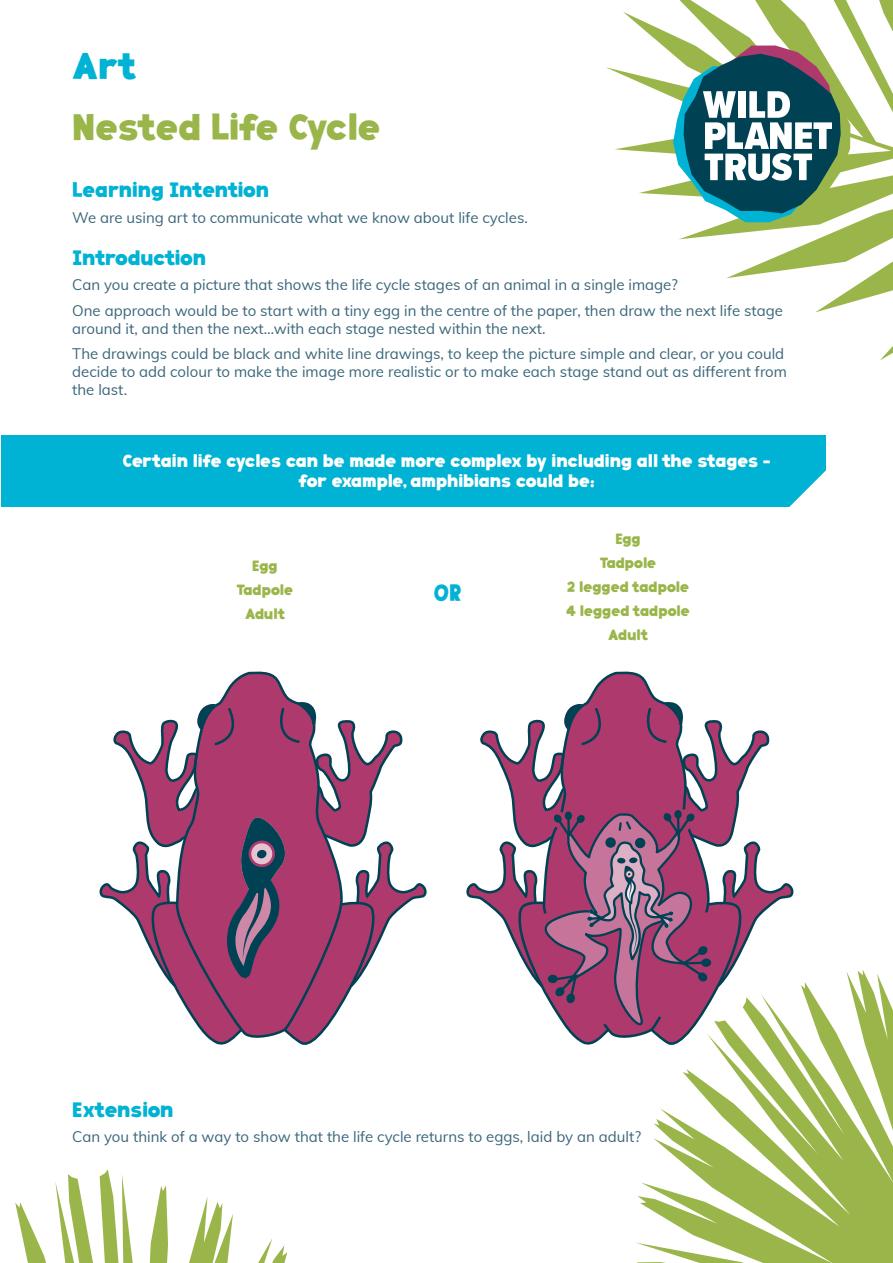
<style>
.page{position:relative;width:893px;height:1263px;background:#fff}
.page>*{position:absolute;margin:0;border:0;box-sizing:border-box;transform-origin:0 0}
.t1{font:37.5px "Handmade Bugler Solid";letter-spacing:-.025em;color:#9ab64a}
.t2{font:37.5px "Handmade Bugler Solid";color:#00b2d3}
.t3{font:24px "Handmade Bugler Solid";color:#00b2d3}
.t4{font:21px "Handmade Bugler Solid";letter-spacing:-.02em;color:#00b2d3}
.t5{font:18px "Handmade Bugler Solid";letter-spacing:-.025em;color:#fff}
.t6{font:15px/18px "Muli";color:#3a667a}
.t7{font:15px "Handmade Bugler Solid";letter-spacing:-.025em;color:#9ab64a}
</style>
<div class="page">
<div style="left:1px;top:436px;width:825px;height:71px;background:#00b2d3"></div>
<svg style="left:789px;top:470px;width:37px;height:37px"></svg>
<svg style="left:220px;top:671px;width:73px;height:29px"></svg>
<svg style="left:99px;top:700px;width:328px;height:345px"></svg>
<svg style="left:587px;top:671px;width:73px;height:29px"></svg>
<svg style="left:466px;top:700px;width:328px;height:345px"></svg>
<svg style="left:636px;top:969px;width:257px;height:294px"></svg>
<svg style="left:15px;top:1169px;width:272px;height:94px"></svg>
<svg style="left:606px;top:0;width:287px;height:360px"></svg>
<svg style="left:673px;top:45px;width:177px;height:177px"></svg>
<p class="t2" style="left:72px;top:44px;width:65px">Art</p>
<p class="t1" style="left:72px;top:105px;width:310px">Nested Life Cycle</p>
<p class="t4" style="left:72px;top:178px;width:198px">Learning Intention</p>
<p class="t6" style="left:72px;top:207px;width:457px">We are using art to communicate what we know about life cycles.</p>
<p class="t4" style="left:72px;top:245px;width:135px">Introduction</p>
<p class="t6" style="left:72px;top:275px;width:607px">Can you create a picture that shows the life cycle stages of an animal in a single image?</p>
<p class="t6" style="left:72px;top:300px;width:712px">One approach would be to start with a tiny egg in the centre of the paper, then draw the next life stage around it, and then the next…with each stage nested within the next.</p>
<p class="t6" style="left:72px;top:344px;width:716px">The drawings could be black and white line drawings, to keep the picture simple and clear, or you could decide to add colour to make the image more realistic or to make each stage stand out as different from</p>
<p class="t6" style="left:72px;top:380px;width:56px">the last.</p>
<p class="t5" style="left:122px;top:450px;width:650px">Certain life cycles can be made more complex by including all the stages -</p>
<p class="t5" style="left:298px;top:470px;width:298px">for example, amphibians could be:</p>
<p class="t7" style="left:252px;top:557px;width:27px">Egg</p>
<p class="t7" style="left:237px;top:581px;width:58px">Tadpole</p>
<p class="t7" style="left:245px;top:605px;width:41px">Adult</p>
<p class="t3" style="left:433px;top:579px;width:30px">OR</p>
<p class="t7" style="left:615px;top:530px;width:27px">Egg</p>
<p class="t7" style="left:600px;top:554px;width:58px">Tadpole</p>
<p class="t7" style="left:567px;top:578px;width:124px">2 legged tadpole</p>
<p class="t7" style="left:566px;top:602px;width:125px">4 legged tadpole</p>
<p class="t7" style="left:608px;top:626px;width:41px">Adult</p>
<p class="t4" style="left:72px;top:1097px;width:103px">Extension</p>
<p class="t6" style="left:72px;top:1127px;width:570px">Can you think of a way to show that the life cycle returns to eggs, laid by an adult?</p>
</div>
